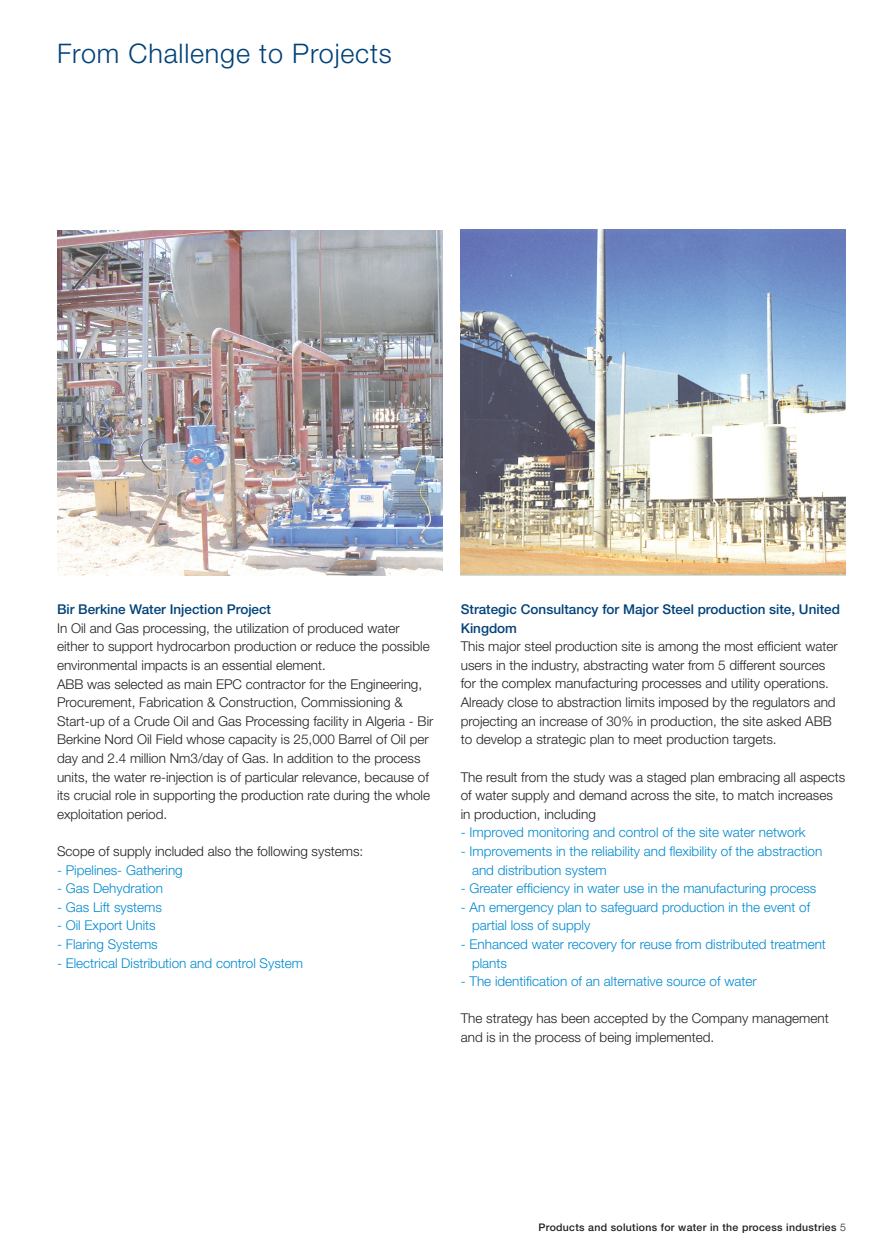
<style>
.page{position:relative;width:888px;height:1258px;background:#fff}
.page>*{position:absolute;margin:0;border:0;box-sizing:border-box;transform-origin:0 0}
.t1{font:300 27px "Helvetica Neue";letter-spacing:.03em;color:#004279}
.t2{font:300 13.5px/18.6px "Helvetica Neue";color:#231f20}
.t3{font:300 13.5px/18.6px "Helvetica Neue";color:#0089cf}
.t4{font:500 13.5px/18.6px "Helvetica Neue";color:#004279}
.t5{font:500 10.5px "Helvetica Neue";letter-spacing:.03em;color:#231f20}
.s1{font-weight:300}
</style>
<div class="page">
<img style="left:57px;top:230px;width:385px;height:346px">
<img style="left:461px;top:229px;width:385px;height:345px">
<h1 class="t1" style="left:57px;top:37px;width:336px">From Challenge to Projects</h1>
<p class="t4" style="left:57px;top:600px;width:216px">Bir Berkine Water Injection Project</p>
<p class="t2" style="left:57px;top:618px;width:378px">In Oil and Gas processing, the utilization of produced water either to support hydrocarbon production or reduce the possible environmental impacts is an essential element.<br>ABB was selected as main EPC contractor for the Engineering, Procurement, Fabrication &amp; Construction, Commissioning &amp; Start-up of a Crude Oil and Gas Processing facility in Algeria - Bir Berkine Nord Oil Field whose capacity is 25,000 Barrel of Oil per day and 2.4 million Nm3/day of Gas. In addition to the process units, the water re-injection is of particular relevance, because of its crucial role in supporting the production rate during the whole exploitation period.</p>
<p class="t2" style="left:57px;top:841px;width:308px">Scope of supply included also the following systems:</p>
<p class="t3" style="left:57px;top:860px;width:127px">- Pipelines- Gathering</p>
<p class="t3" style="left:57px;top:879px;width:108px">- Gas Dehydration</p>
<p class="t3" style="left:57px;top:897px;width:106px">- Gas Lift systems</p>
<p class="t3" style="left:57px;top:916px;width:100px">- Oil Export Units</p>
<p class="t3" style="left:57px;top:934px;width:102px">- Flaring Systems</p>
<p class="t3" style="left:57px;top:953px;width:248px">- Electrical Distribution and control System</p>
<p class="t4" style="left:461px;top:600px;width:381px">Strategic Consultancy for Major Steel production site, United<br>Kingdom</p>
<p class="t2" style="left:461px;top:637px;width:378px">This major steel production site is among the most efficient water users in the industry, abstracting water from 5 different sources for the complex manufacturing processes and utility operations.<br>Already close to abstraction limits imposed by the regulators and projecting an increase of 30% in production, the site asked ABB to develop a strategic plan to meet production targets.</p>
<p class="t2" style="left:461px;top:767px;width:386px">The result from the study was a staged plan embracing all aspects of water supply and demand across the site, to match increases in production, including</p>
<p class="t3" style="left:461px;top:823px;width:346px">- Improved monitoring and control of the site water network</p>
<p class="t3" style="left:472px;top:841px;width:352px;text-indent:-11px">- Improvements in the reliability and flexibility of the abstraction and distribution system</p>
<p class="t3" style="left:461px;top:879px;width:357px">- Greater efficiency in water use in the manufacturing process</p>
<p class="t3" style="left:472px;top:897px;width:340px;text-indent:-11px">- An emergency plan to safeguard production in the event of partial loss of supply</p>
<p class="t3" style="left:472px;top:934px;width:355px;text-indent:-11px">- Enhanced water recovery for reuse from distributed treatment plants</p>
<p class="t3" style="left:461px;top:972px;width:297px">- The identification of an alternative source of water</p>
<p class="t2" style="left:461px;top:1009px;width:369px">The strategy has been accepted by the Company management and is in the process of being implemented.</p>
<p class="t5" style="left:538px;top:1221px;width:309px">Products and solutions for water in the process industries <span class="s1">5</span></p>
</div>
